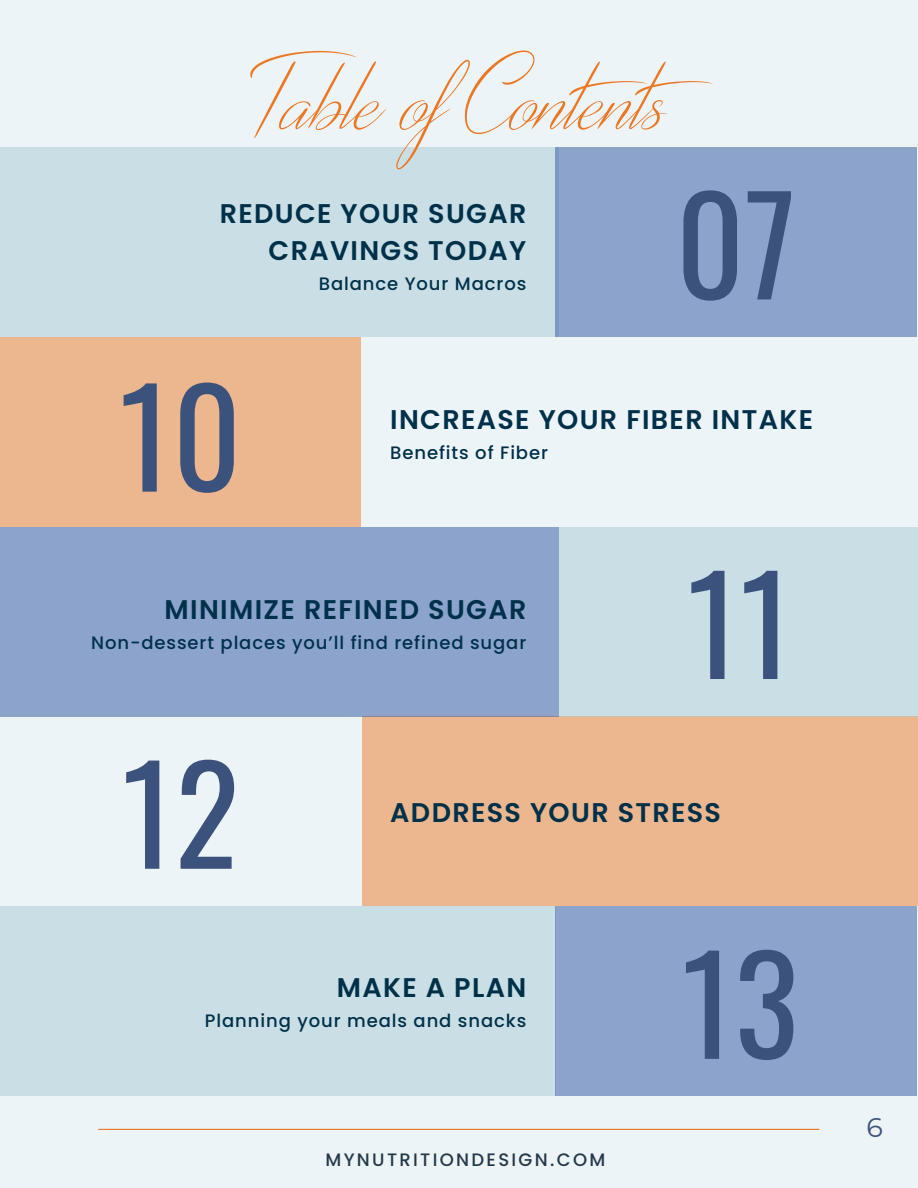
<style>
.page{position:relative;width:918px;height:1188px;background:#edf4f7}
.page>*{position:absolute;margin:0;border:0;box-sizing:border-box;transform-origin:0 0}
.t1{font:133.5px "Oswald";color:#3b527c}
.t2{font:120px "Distant Stroke";color:#ec7723}
.t3{font:600 27px/37.2px "Poppins";letter-spacing:.05em;color:#00314b;text-align:right}
.t4{font:27px "Montserrat";color:#3b527c}
.t5{font:500 18px "Poppins";letter-spacing:.05em;color:#00314b}
.t6{font:500 18px "Poppins";letter-spacing:.13em;color:#25394a}
</style>
<div class="page">
<div style="left:0;top:337px;width:361px;height:189px;background:#ecb68e"></div>
<div style="left:0;top:906px;width:556px;height:190px;background:#cadee6"></div>
<div style="left:362px;top:717px;width:556px;height:189px;background:#ecb68e"></div>
<div style="left:0;top:527px;width:559px;height:189px;background:#8ca4cc"></div>
<div style="left:0;top:147px;width:559px;height:190px;background:#cadee6"></div>
<div style="left:555px;top:147px;width:361px;height:190px;background:#8ca4cc"></div>
<div style="left:559px;top:527px;width:359px;height:189px;background:#cadee6"></div>
<div style="left:555px;top:906px;width:361px;height:190px;background:#8ca4cc"></div>
<hr style="left:98px;top:1129px;width:721px;height:1px;background:#ec7723">
<h2 class="t2" style="left:252px;top:36px;width:466px">Table of Contents</h2>
<p class="t3" style="left:220px;top:195px;width:308px">REDUCE YOUR SUGAR<br>CRAVINGS TODAY</p>
<p class="t5" style="left:319px;top:273px;width:209px">Balance Your Macros</p>
<h1 class="t1" style="left:676px;top:126px;width:122px">07</h1>
<h1 class="t1" style="left:120px;top:318px;width:123px">10</h1>
<p class="t3" style="left:390px;top:401px;width:424px">INCREASE YOUR FIBER INTAKE</p>
<p class="t5" style="left:390px;top:442px;width:159px">Benefits of Fiber</p>
<p class="t3" style="left:165px;top:591px;width:363px">MINIMIZE REFINED SUGAR</p>
<p class="t5" style="left:91px;top:632px;width:437px">Non-dessert places you’ll find refined sugar</p>
<h1 class="t1" style="left:687px;top:506px;width:107px">11</h1>
<h1 class="t1" style="left:122px;top:696px;width:118px">12</h1>
<p class="t3" style="left:390px;top:794px;width:332px">ADDRESS YOUR STRESS</p>
<p class="t3" style="left:337px;top:969px;width:191px">MAKE A PLAN</p>
<p class="t5" style="left:205px;top:1010px;width:323px">Planning your meals and snacks</p>
<p class="t6" style="left:326px;top:1150px;width:281px">MYNUTRITIONDESIGN.COM</p>
<h1 class="t1" style="left:682px;top:886px;width:118px">13</h1>
<p class="t4" style="left:867px;top:1109px;width:18px">6</p>
</div>
